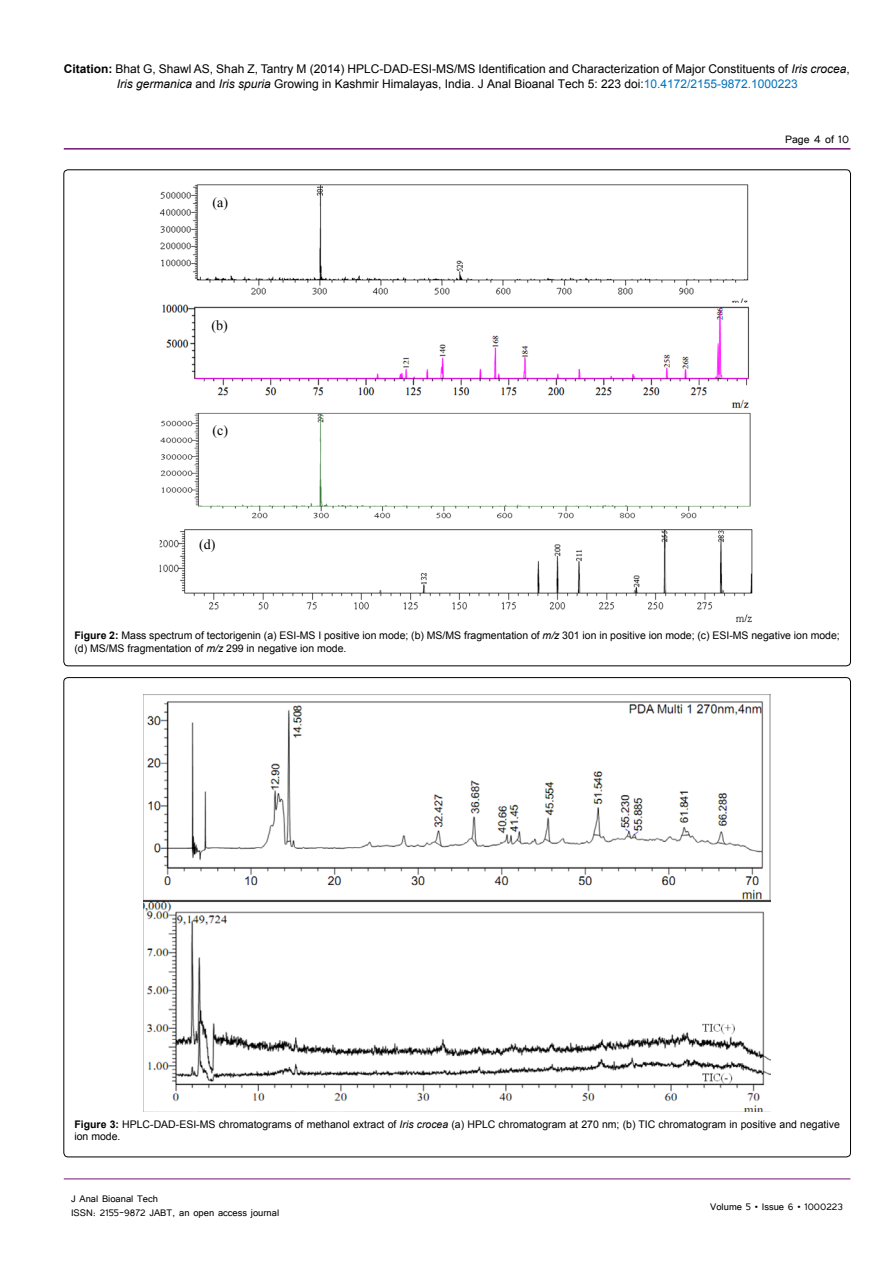
<style>
.page{position:relative;width:893px;height:1263px;background:#fff}
.page>*{position:absolute;margin:0;border:0;box-sizing:border-box;transform-origin:0 0}
.t1{font:14.1px "Times New Roman";color:#000}
.t2{font:13.5px "Tunga";color:#000}
.t3{font:12px/15px "Arial";color:#000;text-align:center}
.t4{font:12px/14.4px "Tunga";color:#000}
.t5{font:10.5px/12.6px "Arial";color:#000}
.s1{font-weight:700}
.s2{font-style:italic}
.s3{color:#0072bc}
</style>
<div class="page">
<hr style="left:64px;top:148px;width:786px;height:2px;background:#741472">
<hr style="left:64px;top:1179px;width:786px;height:1px;background:#741472">
<img style="left:159px;top:184px;width:594px;height:439px">
<div style="left:203px;top:190px;width:38px;height:27px;background:#fff"></div>
<div style="left:202px;top:313px;width:38px;height:27px;background:#fff"></div>
<div style="left:203px;top:417px;width:37px;height:28px;background:#fff"></div>
<div style="left:190px;top:532px;width:37px;height:28px;background:#fff"></div>
<img style="left:144px;top:694px;width:626px;height:417px">
<p class="t3" style="left:64px;top:61px;width:787px"><span class="s1">Citation:</span> Bhat G, Shawl AS, Shah Z, Tantry M (2014) HPLC-DAD-ESI-MS/MS Identification and Characterization of Major Constituents of <span class="s2">Iris crocea</span>,<br><span class="s2">Iris germanica</span> and <span class="s2">Iris spuria</span> Growing in Kashmir Himalayas, India. J Anal Bioanal Tech 5: 223 doi:<span class="s3">10.4172/2155-9872.1000223</span></p>
<h1 class="t1" style="left:212px;top:193px;width:17px">(a)</h1>
<h1 class="t1" style="left:212px;top:316px;width:18px">(b)</h1>
<h1 class="t1" style="left:212px;top:421px;width:17px">(c)</h1>
<h1 class="t1" style="left:199px;top:535px;width:18px">(d)</h1>
<p class="t2" style="left:785px;top:131px;width:65px">Page 4 of 10</p>
<p class="t5" style="left:74px;top:629px;width:767px"><span class="s1">Figure 2:</span> Mass spectrum of tectorigenin (a) ESI-MS I positive ion mode; (b) MS/MS fragmentation of <span class="s2">m/z</span> 301 ion in positive ion mode; (c) ESI-MS negative ion mode; (d) MS/MS fragmentation of <span class="s2">m/z</span> 299 in negative ion mode.</p>
<p class="t5" style="left:74px;top:1118px;width:767px"><span class="s1">Figure 3:</span> HPLC-DAD-ESI-MS chromatograms of methanol extract of <span class="s2">Iris crocea</span> (a) HPLC chromatogram at 270 nm; (b) TIC chromatogram in positive and negative ion mode.</p>
<p class="t4" style="left:71px;top:1190px;width:210px">J Anal Bioanal Tech<br>ISSN: 2155-9872 JABT, an open access journal</p>
<p class="t4" style="left:710px;top:1199px;width:134px">Volume 5 • Issue 6 • 1000223</p>
</div>
